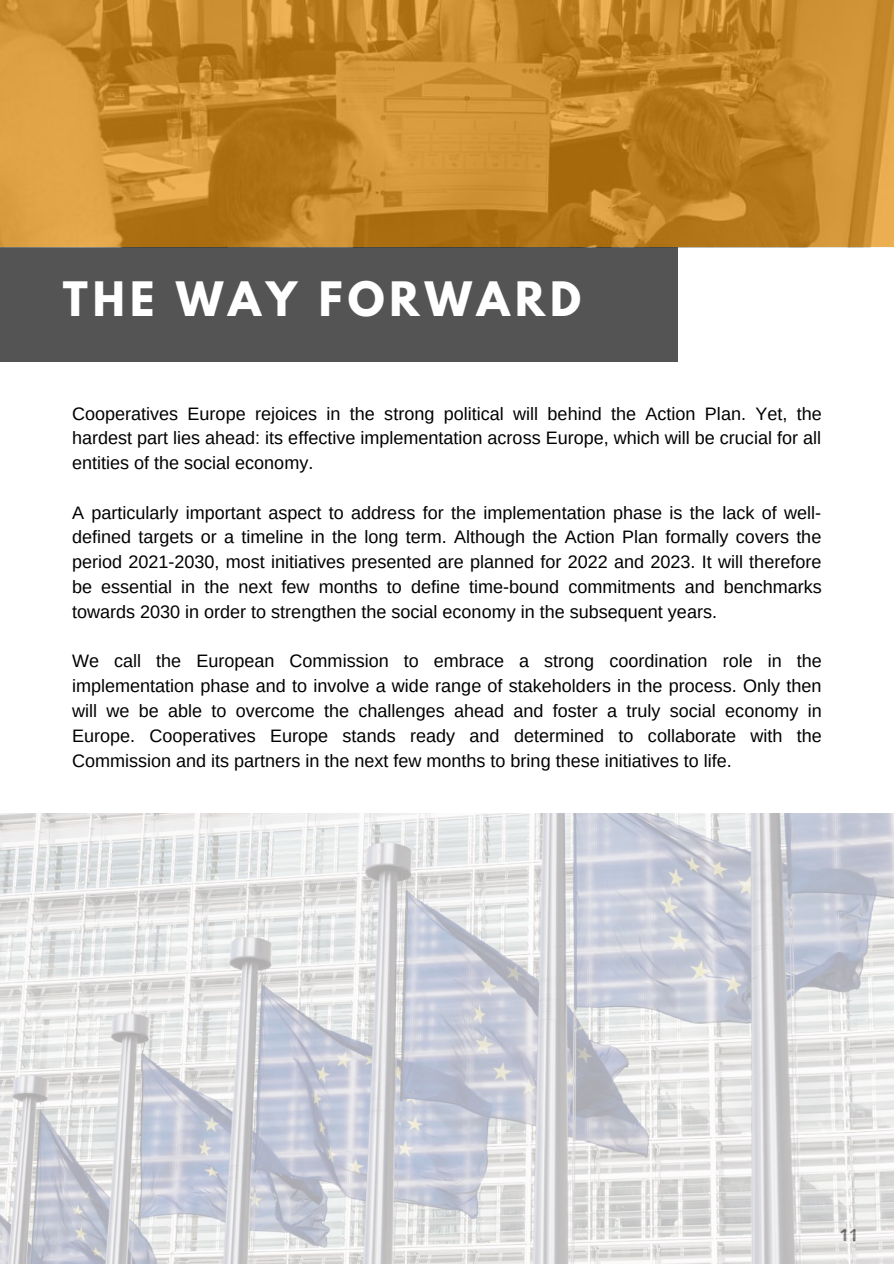
<style>
.page{position:relative;width:894px;height:1264px;background:#fff}
.page>*{position:absolute;margin:0;border:0;box-sizing:border-box;transform-origin:0 0}
.t1{font:700 42px "League Spartan";letter-spacing:.12em;color:#fff}
.t2{font:18px/24.8px "Arimo";color:#000;text-align:justify}
.t3{font:700 16.5px "Open Sans";color:#545454}
</style>
<div class="page">
<div style="left:0;top:247px;width:677px;height:114px;background:#545454"></div>
<img style="left:0;top:813px;width:893px;height:450px">
<img style="left:0;top:0;width:893px;height:247px">
<h1 class="t1" style="left:63px;top:278px;width:519px">THE WAY FORWARD</h1>
<p class="t2" style="left:72px;top:401px;width:751px">Cooperatives Europe rejoices in the strong political will behind the Action Plan. Yet, the hardest part lies ahead: its effective implementation across Europe, which will be crucial for all entities of the social economy.</p>
<p class="t2" style="left:72px;top:500px;width:751px">A particularly important aspect to address for the implementation phase is the lack of well&shy;defined targets or a timeline in the long term. Although the Action Plan formally covers the period 2021-2030, most initiatives presented are planned for 2022 and 2023. It will therefore be essential in the next few months to define time-bound commitments and benchmarks towards 2030 in order to strengthen the social economy in the subsequent years.</p>
<p class="t2" style="left:72px;top:648px;width:751px">We call the European Commission to embrace a strong coordination role in the implementation phase and to involve a wide range of stakeholders in the process. Only then will we be able to overcome the challenges ahead and foster a truly social economy in Europe. Cooperatives Europe stands ready and determined to collaborate with the Commission and its partners in the next few months to bring these initiatives to life.</p>
<p class="t3" style="left:839px;top:1223px;width:20px">11</p>
</div>
